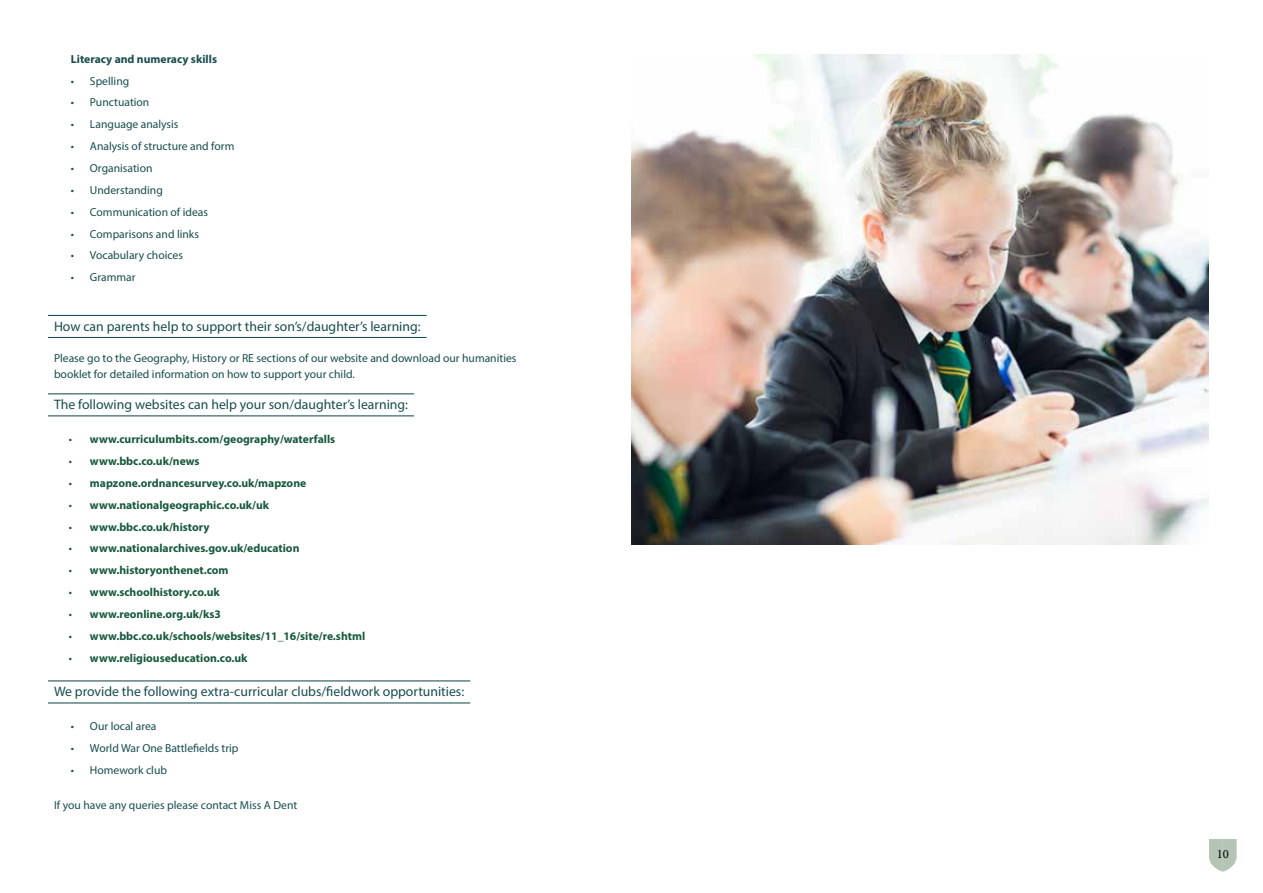
<style>
.page{position:relative;width:1263px;height:893px;background:#fff}
.page>*{position:absolute;margin:0;border:0;box-sizing:border-box;transform-origin:0 0}
.t1{font:13.8px "Myriad Pro";color:#184d4f}
.t2{font:12.75px "Minion Pro";color:#000}
.t3{font:11.7px/15.9px "Myriad Pro";color:#184d4f}
.t4{font:700 11.7px "Myriad Pro";color:#17593d}
.t5{font:700 11.7px "Myriad Pro";color:#184d4f}
.s1{font-weight:400;color:#184d4f}
</style>
<div class="page">
<img style="left:631px;top:54px;width:578px;height:490px">
<hr style="left:48px;top:315px;width:379px;height:1px;background:#184d4f">
<hr style="left:48px;top:337px;width:379px;height:1px;background:#184d4f">
<hr style="left:48px;top:393px;width:366px;height:1px;background:#184d4f">
<hr style="left:48px;top:415px;width:366px;height:1px;background:#184d4f">
<hr style="left:48px;top:680px;width:422px;height:1px;background:#184d4f">
<hr style="left:48px;top:702px;width:422px;height:1px;background:#184d4f">
<svg style="left:1209px;top:839px;width:27px;height:33px"></svg>
<p class="t5" style="left:71px;top:51px;width:148px">Literacy and numeracy skills</p>
<p class="t3" style="left:71px;top:73px;width:60px">• Spelling</p>
<p class="t3" style="left:71px;top:94px;width:80px">• Punctuation</p>
<p class="t3" style="left:71px;top:116px;width:109px">• Language analysis</p>
<p class="t3" style="left:71px;top:138px;width:165px">• Analysis of structure and form</p>
<p class="t3" style="left:71px;top:160px;width:83px">• Organisation</p>
<p class="t3" style="left:71px;top:182px;width:93px">• Understanding</p>
<p class="t3" style="left:71px;top:204px;width:139px">• Communication of ideas</p>
<p class="t3" style="left:71px;top:225px;width:130px">• Comparisons and links</p>
<p class="t3" style="left:71px;top:247px;width:114px">• Vocabulary choices</p>
<p class="t3" style="left:71px;top:269px;width:66px">• Grammar</p>
<p class="t1" style="left:54px;top:318px;width:368px">How can parents help to support their son’s/daughter’s learning:</p>
<p class="t3" style="left:54px;top:350px;width:464px">Please go to the Geography, History or RE sections of our website and download our humanities booklet for detailed information on how to support your child.</p>
<p class="t1" style="left:54px;top:396px;width:356px">The following websites can help your son/daughter’s learning:</p>
<p class="t4" style="left:69px;top:432px;width:268px"><span class="s1">•</span> www.curriculumbits.com/geography/waterfalls</p>
<p class="t4" style="left:69px;top:453px;width:132px"><span class="s1">•</span> www.bbc.co.uk/news</p>
<p class="t4" style="left:69px;top:475px;width:239px"><span class="s1">•</span> mapzone.ordnancesurvey.co.uk/mapzone</p>
<p class="t4" style="left:69px;top:497px;width:202px"><span class="s1">•</span> www.nationalgeographic.co.uk/uk</p>
<p class="t4" style="left:69px;top:519px;width:142px"><span class="s1">•</span> www.bbc.co.uk/history</p>
<p class="t4" style="left:69px;top:541px;width:232px"><span class="s1">•</span> www.nationalarchives.gov.uk/education</p>
<p class="t4" style="left:69px;top:563px;width:161px"><span class="s1">•</span> www.historyonthenet.com</p>
<p class="t4" style="left:69px;top:585px;width:152px"><span class="s1">•</span> www.schoolhistory.co.uk</p>
<p class="t4" style="left:69px;top:606px;width:153px"><span class="s1">•</span> www.reonline.org.uk/ks3</p>
<p class="t4" style="left:69px;top:628px;width:298px"><span class="s1">•</span> www.bbc.co.uk/schools/websites/11_16/site/re.shtml</p>
<p class="t4" style="left:69px;top:650px;width:180px"><span class="s1">•</span> www.religiouseducation.co.uk</p>
<p class="t1" style="left:54px;top:683px;width:412px">We provide the following extra-curricular clubs/fieldwork opportunities:</p>
<p class="t3" style="left:71px;top:718px;width:87px">• Our local area</p>
<p class="t3" style="left:71px;top:740px;width:169px">• World War One Battlefields trip</p>
<p class="t3" style="left:71px;top:762px;width:98px">• Homework club</p>
<p class="t3" style="left:54px;top:797px;width:245px">If you have any queries please contact Miss A Dent</p>
<p class="t2" style="left:1217px;top:845px;width:14px">10</p>
</div>
